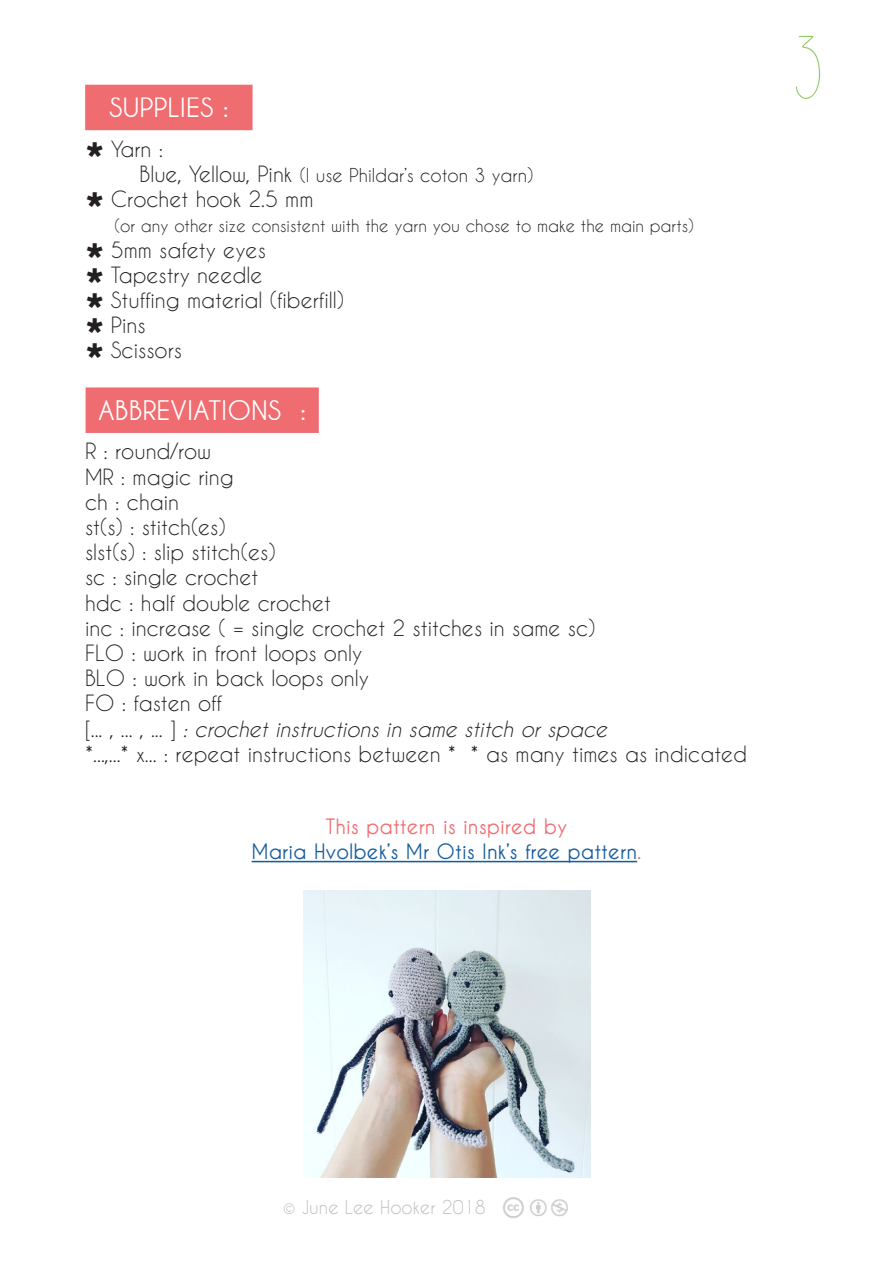
<style>
.page{position:relative;width:893px;height:1263px;background:#fff}
.page>*{position:absolute;margin:0;border:0;box-sizing:border-box;transform-origin:0 0}
.t1{font:500 90px "Dilem Handwritten";color:#8ec95d}
.t2{font:700 27px "Caviar Dreams";color:#fff}
.t3{font:21px "Caviar Dreams";color:#231f20}
.t4{font:italic 21px "Caviar Dreams";color:#231f20}
.t5{font:700 21px "Caviar Dreams";color:#175d9e}
.t6{font:700 21px "Caviar Dreams";color:#f16d71}
.t7{font:18px "Caviar Dreams";color:#231f20}
.t8{font:18px "Caviar Dreams";color:#bcbdc0}
.t9{font:16.5px "Caviar Dreams";color:#231f20}
.s1{font-size:21px}
.s2{font-style:normal}
.s3{color:#f16d71}
</style>
<div class="page">
<img style="left:503px;top:1197px;width:65px;height:21px">
<div style="left:92px;top:394px;width:220px;height:33px;background:#ef6d71"></div>
<div style="left:86px;top:387px;width:233px;height:46px;border:13px solid #ef6d71"></div>
<div style="left:92px;top:91px;width:154px;height:33px;background:#ef6d71"></div>
<div style="left:85px;top:85px;width:168px;height:45px;border:13px solid #ef6d71"></div>
<hr style="left:252px;top:861px;width:385px;height:1px;background:#175d9e">
<img style="left:304px;top:891px;width:286px;height:286px">
<p class="t2" style="left:109px;top:92px;width:121px">SUPPLIES :</p>
<p class="t3" style="left:111px;top:137px;width:54px">Yarn :</p>
<p class="t7" style="left:139px;top:165px;width:395px"><span class="s1">Blue, Yellow, Pink</span> (I use Phildar’s coton 3 yarn)</p>
<p class="t3" style="left:111px;top:188px;width:204px">Crochet hook 2.5 mm</p>
<p class="t9" style="left:114px;top:217px;width:581px">(or any other size consistent with the yarn you chose to make the main parts)</p>
<p class="t3" style="left:111px;top:238px;width:157px">5mm safety eyes</p>
<p class="t3" style="left:111px;top:263px;width:153px">Tapestry needle</p>
<p class="t3" style="left:111px;top:289px;width:234px">Stuffing material (fiberfill)</p>
<p class="t3" style="left:111px;top:314px;width:36px">Pins</p>
<p class="t3" style="left:111px;top:339px;width:73px">Scissors</p>
<p class="t2" style="left:98px;top:395px;width:209px">ABBREVIATIONS :</p>
<p class="t3" style="left:85px;top:440px;width:128px">R : round/row</p>
<p class="t3" style="left:85px;top:465px;width:150px">MR : magic ring</p>
<p class="t3" style="left:85px;top:490px;width:96px">ch : chain</p>
<p class="t3" style="left:85px;top:516px;width:142px">st(s) : stitch(es)</p>
<p class="t3" style="left:85px;top:541px;width:192px">slst(s) : slip stitch(es)</p>
<p class="t3" style="left:85px;top:566px;width:175px">sc : single crochet</p>
<p class="t3" style="left:85px;top:591px;width:248px">hdc : half double crochet</p>
<p class="t3" style="left:85px;top:616px;width:512px">inc : increase ( = single crochet 2 stitches in same sc)</p>
<p class="t3" style="left:85px;top:642px;width:279px">FLO : work in front loops only</p>
<p class="t3" style="left:85px;top:667px;width:286px">BLO : work in back loops only</p>
<p class="t3" style="left:85px;top:692px;width:138px">FO : fasten off</p>
<p class="t4" style="left:85px;top:717px;width:524px"><span class="s2">[... , ... , ... ]</span> : crochet instructions in same stitch or space</p>
<p class="t3" style="left:85px;top:742px;width:664px">*...,...* x... : repeat instructions between * * as many times as indicated</p>
<p class="t6" style="left:325px;top:815px;width:244px">This pattern is inspired by</p>
<p class="t5" style="left:252px;top:840px;width:391px">Maria Hvolbek’s Mr Otis Ink’s free pattern<span class="s3">.</span></p>
<h1 class="t1" style="left:789px;top:30px;width:40px">3</h1>
<p class="t8" style="left:283px;top:1198px;width:204px">© June Lee Hooker 2018</p>
</div>
